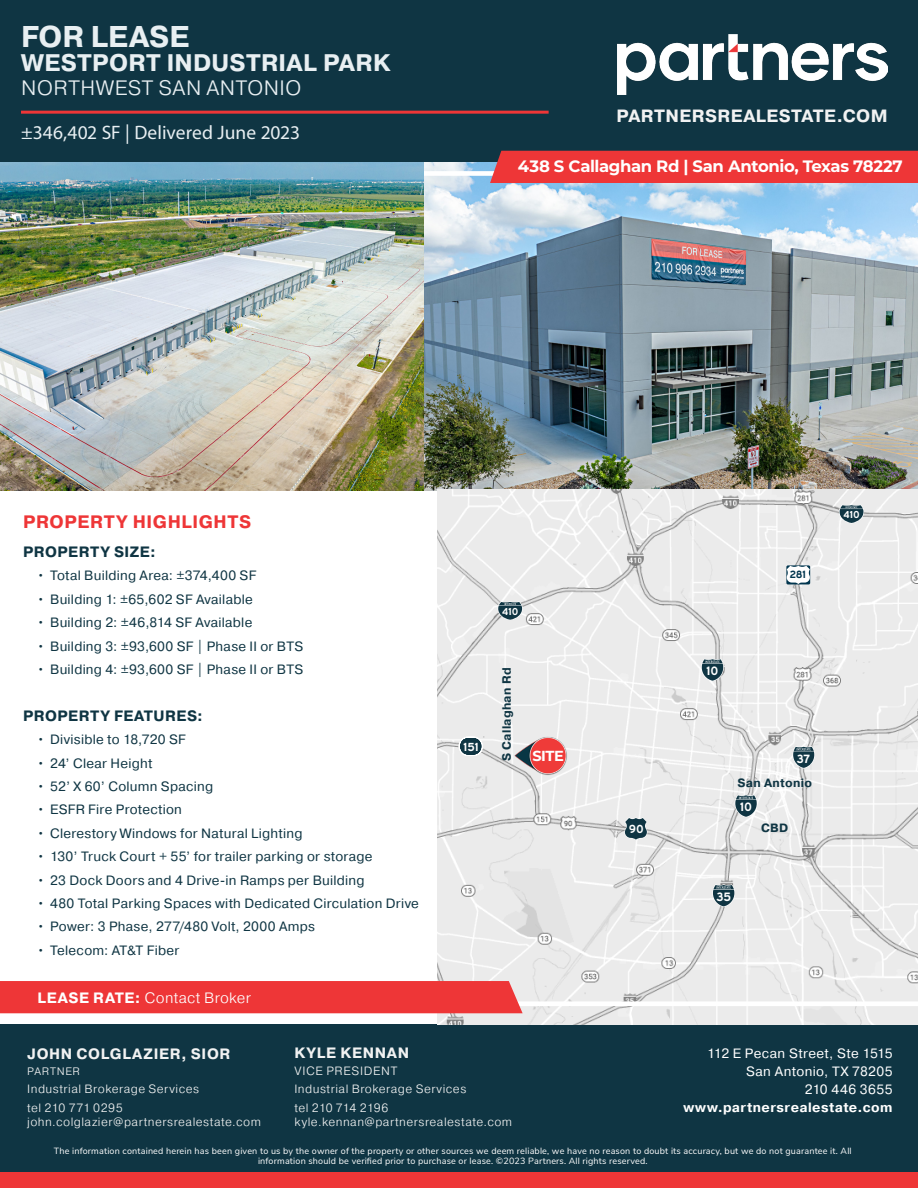
<style>
.page{position:relative;width:918px;height:1188px;background:#fff}
.page>*{position:absolute;margin:0;border:0;box-sizing:border-box;transform-origin:0 0}
.t1{font:700 30px "Pragmatica";color:#e8eff2}
.t2{font:700 24px "Pragmatica";letter-spacing:.01em;color:#e8eff2}
.t3{font:300 20.85px "Pragmatica";letter-spacing:.02em;color:#e8eff2}
.t4{font:19.5px "Myriad Pro";color:#e8eff2}
.Paragraph_Style_2{font:700 18px "Pragmatica";letter-spacing:.03em;color:#ee3637}
.t5{font:700 17.7px "Pragmatica";letter-spacing:.025em;color:#f1f2f2}
.U_-_Page_lines{font:700 16.5px "Montserrat";letter-spacing:-.025em;color:#fff}
.Paragraph_Style_2-2{font:700 15px "Pragmatica";letter-spacing:.03em;color:#0f3543}
.t6{font:700 15px "Pragmatica";letter-spacing:.045em;color:#f1f2f2}
.Paragraph_Style_2-3{font:300 15px "Pragmatica";letter-spacing:.015em;color:#fff}
.t7{font:700 14.55px "Montserrat";color:#fff}
.t8{font:13.5px "Pragmatica";letter-spacing:.02em;color:#0f3543}
.t9{font:13.5px/18px "Pragmatica";letter-spacing:.03em;color:#fff;text-align:right}
.t10{font:700 13.5px "Pragmatica";letter-spacing:.03em;color:#fff}
.t11{font:700 12.15px "Expressway Rg";color:#fff}
.t12{font:300 12px/19.5px "Pragmatica";letter-spacing:.04em;color:#f1f2f2}
.t13{font:700 12px "Pragmatica";letter-spacing:.025em;color:#0f3543}
.t14{font:700 12px "Expressway Rg";color:#fff}
.t15{font:700 11.7px "Expressway Rg";color:#fff}
.t16{font:300 10.8px "Pragmatica";letter-spacing:.065em;color:#f1f2f2}
.t17{font:700 10.5px "Expressway Rg";color:#01364f}
.t18{font:700 10.2px "Expressway Rg";color:#fff}
.t19{font:9px/10.8px "Nunito Sans";letter-spacing:.02em;color:#fff;text-align:center}
.s1{font-weight:700}
</style>
<div class="page">
<div style="left:0;top:0;width:918px;height:162px;background:#0f3543"></div>
<div style="left:0;top:1025px;width:918px;height:163px;background:#0f3543"></div>
<div style="left:0;top:1172px;width:918px;height:16px;background:#ee3637"></div>
<hr style="left:21px;top:111px;width:528px;height:3px;background:#ee3637">
<img style="left:618px;top:34px;width:270px;height:60px">
<img style="left:0;top:162px;width:918px;height:328px">
<svg style="left:0;top:171px;width:490px;height:5px;background:#8dbcd5"></svg>
<div style="left:490px;top:151px;width:428px;height:32px;background:#ee3637"></div>
<img style="left:437px;top:490px;width:481px;height:535px">
<svg style="left:713px;top:885px;width:22px;height:22px"></svg>
<svg style="left:839px;top:505px;width:25px;height:18px"></svg>
<svg style="left:498px;top:602px;width:25px;height:18px"></svg>
<svg style="left:701px;top:659px;width:23px;height:22px"></svg>
<svg style="left:786px;top:565px;width:24px;height:19px"></svg>
<svg style="left:787px;top:566px;width:23px;height:18px"></svg>
<div style="left:308px;top:1001px;width:610px;height:5px;background:#fff"></div>
<div style="left:0;top:981px;width:523px;height:32px;background:#ee3637"></div>
<svg style="left:735px;top:795px;width:22px;height:22px"></svg>
<svg style="left:38px;top:186px;width:24px;height:62px"></svg>
<hr style="left:204px;top:213px;width:3px;height:16px;background:#231f20">
<svg style="left:209px;top:213px;width:17px;height:16px"></svg>
<svg style="left:132px;top:213px;width:71px;height:16px"></svg>
<svg style="left:71px;top:213px;width:53px;height:16px"></svg>
<svg style="left:793px;top:746px;width:22px;height:22px"></svg>
<svg style="left:459px;top:737px;width:24px;height:19px"></svg>
<svg style="left:624px;top:817px;width:23px;height:23px"></svg>
<img style="left:508px;top:731px;width:63px;height:58px">
<h1 class="t1" style="left:21px;top:18px;width:170px">FOR LEASE</h1>
<h2 class="t2" style="left:21px;top:47px;width:371px">WESTPORT INDUSTRIAL PARK</h2>
<h3 class="t3" style="left:21px;top:75px;width:282px">NORTHWEST SAN ANTONIO</h3>
<h3 class="t4" style="left:21px;top:120px;width:281px">±346,402 SF | Delivered June 2023</h3>
<h3 class="t5" style="left:616px;top:104px;width:273px">PARTNERSREALESTATE.COM</h3>
<p class="U_-_Page_lines" style="left:518px;top:154px;width:386px">438 S Callaghan Rd | San Antonio, Texas 78227</p>
<p class="Paragraph_Style_2" style="left:23px;top:510px;width:229px">PROPERTY HIGHLIGHTS</p>
<p class="Paragraph_Style_2-2" style="left:23px;top:542px;width:134px">PROPERTY SIZE:</p>
<p class="t8" style="left:37px;top:567px;width:221px">• Total Building Area: ±374,400 SF</p>
<p class="t8" style="left:37px;top:591px;width:218px">• Building 1: ±65,602 SF Available</p>
<p class="t8" style="left:37px;top:614px;width:217px">• Building 2: ±46,814 SF Available</p>
<p class="t8" style="left:37px;top:638px;width:268px">• Building 3: ±93,600 SF | Phase II or BTS</p>
<p class="t8" style="left:37px;top:661px;width:268px">• Building 4: ±93,600 SF | Phase II or BTS</p>
<p class="Paragraph_Style_2-2" style="left:23px;top:706px;width:181px">PROPERTY FEATURES:</p>
<p class="t8" style="left:37px;top:731px;width:151px">• Divisible to 18,720 SF</p>
<p class="t8" style="left:37px;top:755px;width:117px">• 24’ Clear Height</p>
<p class="t8" style="left:37px;top:778px;width:178px">• 52’ X 60’ Column Spacing</p>
<p class="t8" style="left:37px;top:801px;width:147px">• ESFR Fire Protection</p>
<p class="t8" style="left:37px;top:825px;width:267px">• Clerestory Windows for Natural Lighting</p>
<p class="t8" style="left:37px;top:848px;width:337px">• 130’ Truck Court + 55’ for trailer parking or storage</p>
<p class="t8" style="left:37px;top:872px;width:329px">• 23 Dock Doors and 4 Drive-in Ramps per Building</p>
<p class="t8" style="left:37px;top:895px;width:384px">• 480 Total Parking Spaces with Dedicated Circulation Drive</p>
<p class="t8" style="left:37px;top:918px;width:280px">• Power: 3 Phase, 277/480 Volt, 2000 Amps</p>
<p class="t8" style="left:37px;top:942px;width:144px">• Telecom: AT&amp;T Fiber</p>
<p class="Paragraph_Style_2-3" style="left:37px;top:988px;width:215px"><span class="s1">LEASE RATE:</span> Contact Broker</p>
<p class="t15" style="left:464px;top:737px;width:17px">151</p>
<p class="t18" style="left:502px;top:603px;width:18px">410</p>
<p class="t13" style="left:499px;top:761px;width:95px;rotate:-90deg">S Callaghan Rd</p>
<p class="t7" style="left:532px;top:746px;width:33px">SITE</p>
<p class="t15" style="left:629px;top:819px;width:17px">90</p>
<p class="t17" style="left:790px;top:566px;width:17px">281</p>
<p class="t18" style="left:844px;top:507px;width:18px">410</p>
<p class="t11" style="left:706px;top:661px;width:13px">10</p>
<p class="t14" style="left:797px;top:749px;width:15px">37</p>
<p class="t13" style="left:737px;top:775px;width:76px">San Antonio</p>
<p class="t11" style="left:740px;top:797px;width:13px">10</p>
<p class="t13" style="left:761px;top:820px;width:29px">CBD</p>
<p class="t11" style="left:716px;top:887px;width:16px">35</p>
<p class="t6" style="left:27px;top:1044px;width:205px">JOHN COLGLAZIER, SIOR</p>
<p class="t16" style="left:27px;top:1064px;width:54px">PARTNER</p>
<p class="t12" style="left:27px;top:1079px;width:173px">Industrial Brokerage Services tel 210 771 0295</p>
<p class="t12" style="left:27px;top:1112px;width:235px">john.colglazier@partnersrealestate.com</p>
<p class="t6" style="left:294px;top:1043px;width:116px">KYLE KENNAN</p>
<p class="t12" style="left:294px;top:1061px;width:173px;line-height:18px">VICE PRESIDENT<br>Industrial Brokerage Services</p>
<p class="t12" style="left:294px;top:1101px;width:219px;line-height:13.5px">tel 210 714 2196 kyle.kennan@partnersrealestate.com</p>
<p class="t9" style="left:707px;top:1044px;width:187px">112 E Pecan Street, Ste 1515<br>San Antonio, TX 78205<br>210 446 3655</p>
<p class="t10" style="left:683px;top:1098px;width:211px">www.partnersrealestate.com</p>
<p class="t19" style="left:54px;top:1145px;width:799px">The information contained herein has been given to us by the owner of the property or other sources we deem reliable, we have no reason to doubt its accuracy, but we do not guarantee it. All information should be verified prior to purchase or lease. ©2023 Partners. All rights reserved.</p>
</div>
